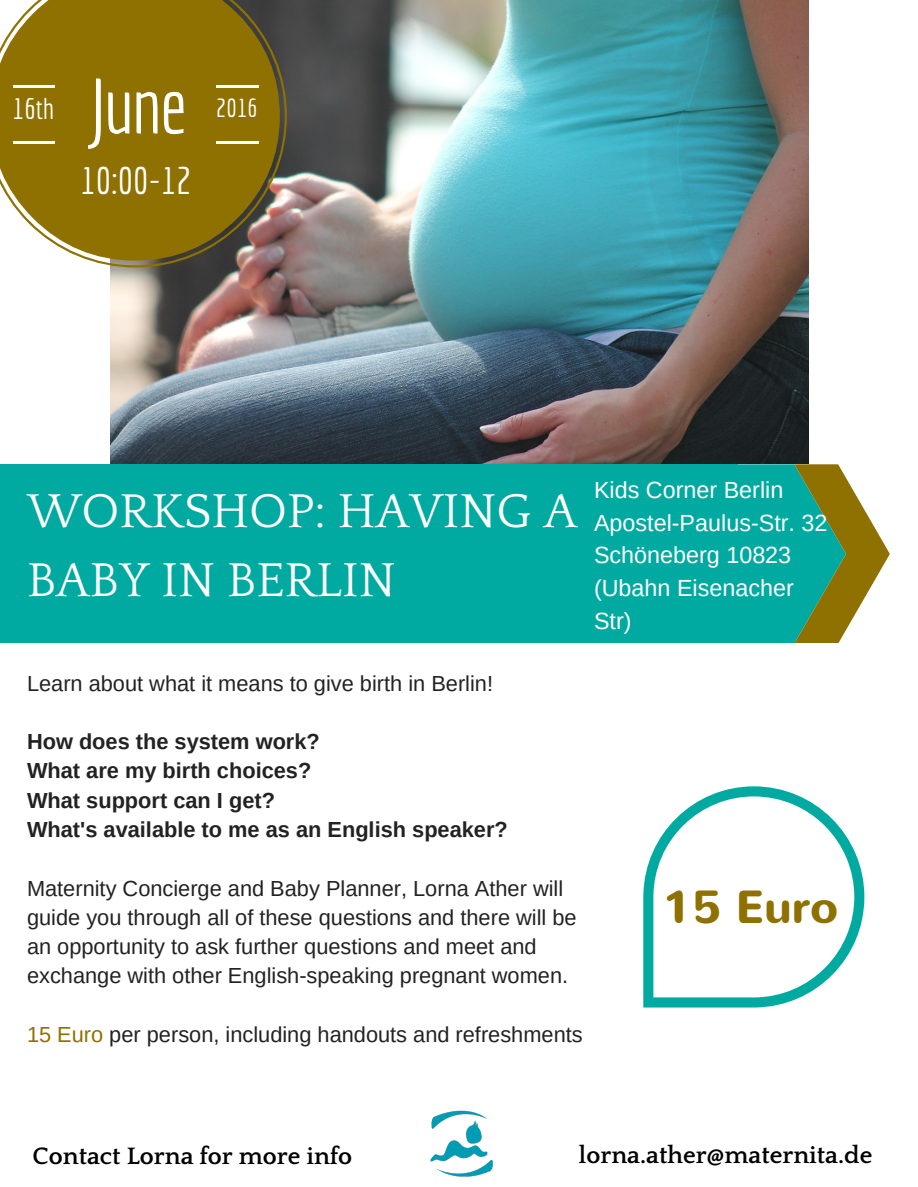
<style>
.page{position:relative;width:918px;height:1187px;background:#fff}
.page>*{position:absolute;margin:0;border:0;box-sizing:border-box;transform-origin:0 0}
.t1{font:76.5px "Economica";color:#fff}
.t2{font:49.8px/68.7px "Quattrocento";color:#fff}
.t3{font:700 45.75px "Nunito";color:#8e7100}
.t4{font:37.35px "Economica";color:#fff}
.t5{font:28.8px "Economica";color:#fff}
.t6{font:25.35px "Economica";color:#fff}
.t7{font:700 24.9px "Quattrocento";color:#000}
.t8{font:23.4px/32.7px "Arimo";color:#fff}
.t9{font:21.75px/29.2px "Arimo";color:#222}
.t10{font:700 21.75px/29.2px "Arimo";color:#222}
.s1{color:#8e7100}
</style>
<div class="page">
<img style="left:110px;top:0;width:699px;height:463px">
<div style="left:0;top:464px;width:738px;height:179px;background:#00aaa0"></div>
<svg style="left:738px;top:464px;width:152px;height:179px"></svg>
<img style="left:430px;top:1110px;width:63px;height:67px">
<svg style="left:643px;top:786px;width:221px;height:221px"></svg>
<svg style="left:0;top:0;width:287px;height:267px;background:#90771a"></svg>
<hr style="left:13px;top:85px;width:42px;height:2px;background:#fff">
<hr style="left:217px;top:85px;width:42px;height:2px;background:#fff">
<hr style="left:13px;top:142px;width:42px;height:2px;background:#fff">
<hr style="left:217px;top:142px;width:42px;height:2px;background:#fff">
<h1 class="t1" style="left:87px;top:61px;width:102px">June</h1>
<h3 class="t5" style="left:13px;top:92px;width:43px">16th</h3>
<p class="t6" style="left:216px;top:93px;width:43px">2016</p>
<h3 class="t4" style="left:81px;top:159px;width:113px">10:00-12</h3>
<h2 class="t2" style="left:27px;top:478px;width:552px">WORKSHOP: HAVING A<br>BABY IN BERLIN</h2>
<p class="t8" style="left:594px;top:474px;width:235px">Kids Corner Berlin<br>Apostel-Paulus-Str. 32<br>Schöneberg 10823 (Ubahn Eisenacher<br>Str)</p>
<p class="t9" style="left:27px;top:668px;width:468px">Learn about what it means to give birth in Berlin!</p>
<p class="t10" style="left:27px;top:727px;width:482px">How does the system work?<br>What are my birth choices?<br>What support can I get?<br>What's available to me as an English speaker?</p>
<p class="t9" style="left:27px;top:873px;width:551px">Maternity Concierge and Baby Planner, Lorna Ather will guide you through all of these questions and there will be an opportunity to ask further questions and meet and exchange with other English-speaking pregnant women.</p>
<p class="t9" style="left:27px;top:1019px;width:557px"><span class="s1">15 Euro</span> per person, including handouts and refreshments</p>
<h3 class="t3" style="left:663px;top:876px;width:177px">15 Euro</h3>
<p class="t7" style="left:33px;top:1143px;width:321px">Contact Lorna for more info</p>
<p class="t7" style="left:579px;top:1142px;width:295px">lorna.ather@maternita.de</p>
</div>
